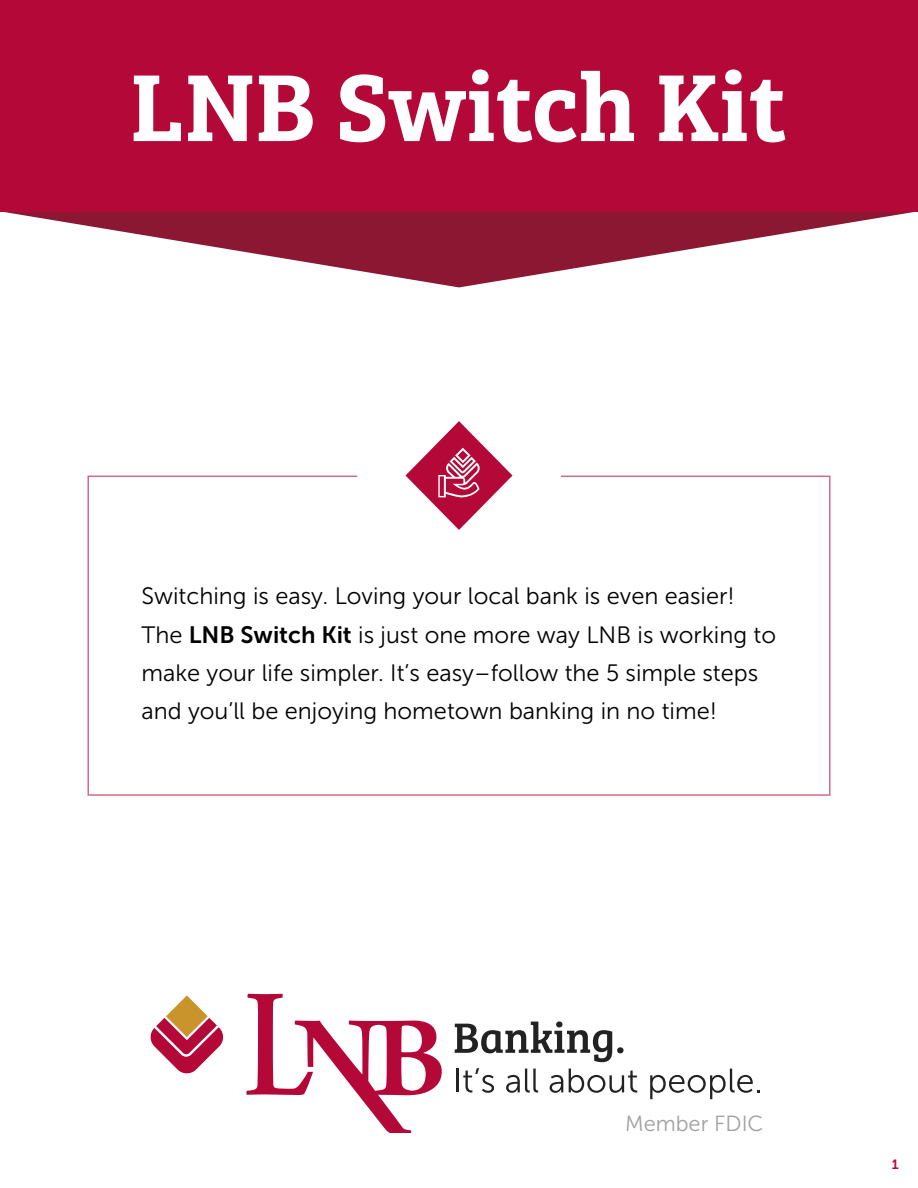
<style>
.page{position:relative;width:918px;height:1188px;background:#fff}
.page>*{position:absolute;margin:0;border:0;box-sizing:border-box;transform-origin:0 0}
.t1{font:98.55px "Bree Serif Sb";color:#fff}
.t2{font:23.7px/38.2px "Museo Sans 300";color:#000}
.t3{font:21.75px "Museo Sans 300";color:#a2a1a2}
.t4{font:13.5px "Museo Sans 700";color:#b30838}
.s1{font-family:"Museo Sans 700"}
</style>
<div class="page">
<svg style="left:0;top:211px;width:918px;height:76px"></svg>
<div style="left:0;top:0;width:918px;height:211px;background:#b30838"></div>
<svg style="left:246px;top:994px;width:196px;height:139px"></svg>
<svg style="left:455px;top:1021px;width:168px;height:41px"></svg>
<hr style="left:456px;top:1069px;width:3px;height:23px;background:#232222">
<svg style="left:463px;top:1068px;width:31px;height:25px"></svg>
<svg style="left:506px;top:1069px;width:32px;height:24px"></svg>
<svg style="left:550px;top:1075px;width:13px;height:18px"></svg>
<svg style="left:569px;top:1069px;width:68px;height:24px"></svg>
<svg style="left:650px;top:1069px;width:110px;height:30px"></svg>
<svg style="left:151px;top:995px;width:73px;height:79px"></svg>
<svg style="left:87px;top:475px;width:744px;height:321px"></svg>
<svg style="left:406px;top:421px;width:106px;height:109px"></svg>
<h1 class="t1" style="left:130px;top:32px;width:659px">LNB Switch Kit</h1>
<p class="t2" style="left:141px;top:577px;width:636px">Switching is easy. Loving your local bank is even easier!<br>The <span class="s1">LNB Switch Kit</span> is just one more way LNB is working to make your life simpler. It’s easy–follow the 5 simple steps and you’ll be enjoying hometown banking in no time!</p>
<p class="t3" style="left:625px;top:1112px;width:140px">Member FDIC</p>
<p class="t4" style="left:892px;top:1157px;width:8px">1</p>
</div>
